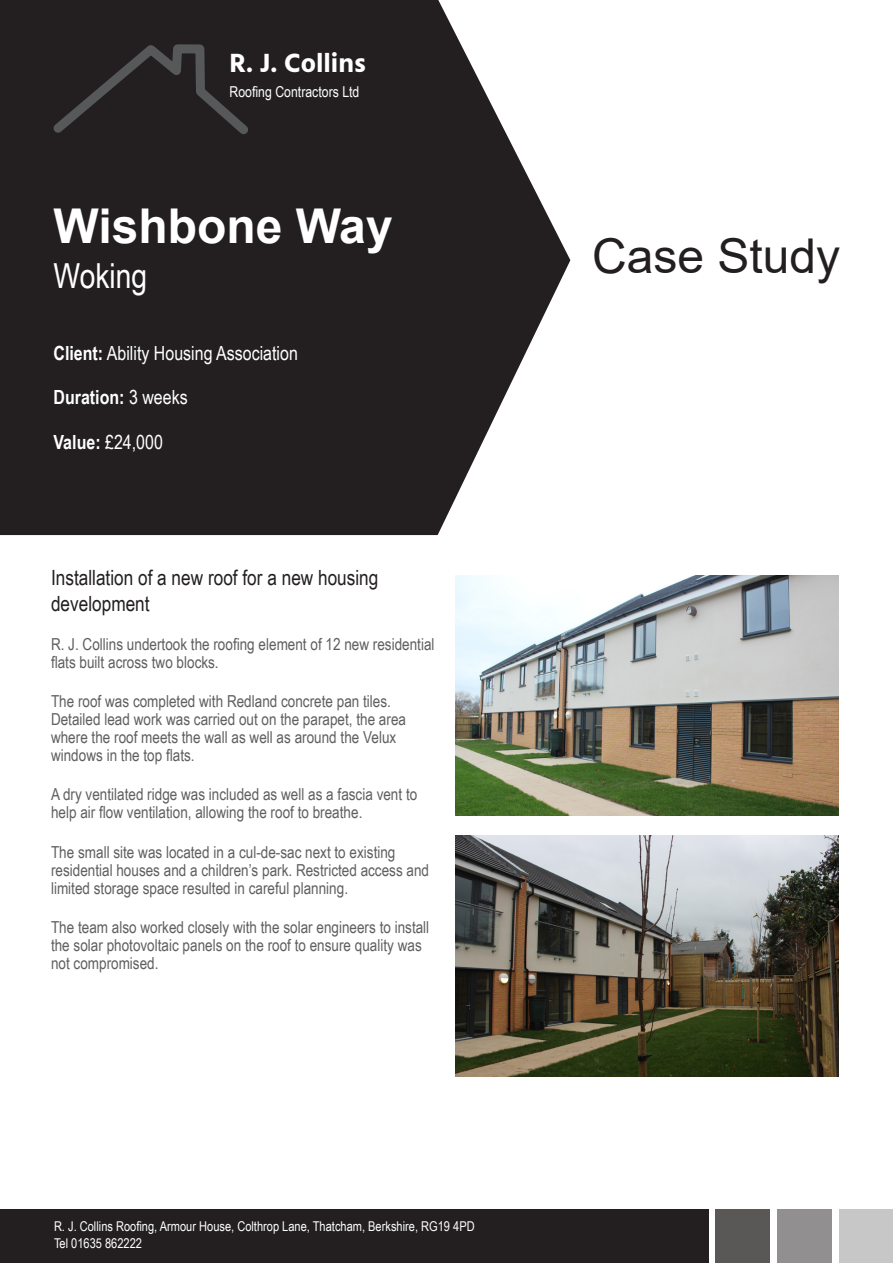
<style>
.page{position:relative;width:893px;height:1263px;background:#fff}
.page>*{position:absolute;margin:0;border:0;box-sizing:border-box;transform-origin:0 0}
.Sub_Heading{font:700 48px "Arial";color:#fff}
.Heading_1{font:48px "Arial";color:#231f20}
.Sub_Heading-2{font:34.5px "Arial Narrow";color:#fff}
.t1{font:700 27px "Hind";color:#fff}
.Answer_Body_Text{font:21px/25.5px "Arial Narrow";color:#231f20}
.Sub_Heading-3{font:19.5px "Arial Narrow";color:#fff}
.Sub_Heading-4{font:700 19.5px "Arial Narrow";color:#fff}
.Answer_Body_Text-2{font:16.5px/18px "Arial Narrow";color:#5f5f62}
.t2{font:15px "Arial Narrow";color:#fff}
.Sub_Heading-5{font:13.5px "Arial Narrow";color:#fff}
.s1{font-weight:700}
.s2{font-weight:400}
</style>
<div class="page">
<svg style="left:0;top:0;width:570px;height:535px;background:#3e3a3b"></svg>
<img style="left:455px;top:575px;width:383px;height:241px">
<img style="left:455px;top:836px;width:383px;height:240px">
<div style="left:0;top:1210px;width:708px;height:53px;background:#231f20"></div>
<div style="left:715px;top:1210px;width:54px;height:53px;background:#5a5757"></div>
<div style="left:777px;top:1210px;width:54px;height:53px;background:#918f8f"></div>
<div style="left:839px;top:1210px;width:54px;height:53px;background:#c8c7c7"></div>
<svg style="left:45px;top:38px;width:211px;height:104px;background:#292627"></svg>
<p class="t1" style="left:230px;top:47px;width:138px">R. J. Collins</p>
<p class="t2" style="left:230px;top:81px;width:131px">Roofing Contractors Ltd</p>
<p class="Sub_Heading" style="left:54px;top:193px;width:341px">Wishbone Way</p>
<p class="Sub_Heading-2" style="left:54px;top:251px;width:95px">Woking</p>
<p class="Sub_Heading-3" style="left:54px;top:338px;width:246px"><span class="s1">Client:</span> Ability Housing Association</p>
<p class="Sub_Heading-4" style="left:54px;top:383px;width:136px">Duration: <span class="s2">3 weeks</span></p>
<p class="Sub_Heading-3" style="left:54px;top:428px;width:111px"><span class="s1">Value:</span> £24,000</p>
<p class="Answer_Body_Text" style="left:51px;top:564px;width:329px">Installation of a new roof for a new housing development</p>
<p class="Answer_Body_Text-2" style="left:51px;top:634px;width:385px">R. J. Collins undertook the roofing element of 12 new residential flats built across two blocks.</p>
<p class="Answer_Body_Text-2" style="left:51px;top:692px;width:356px">The roof was completed with Redland concrete pan tiles.<br>Detailed lead work was carried out on the parapet, the area where the roof meets the wall as well as around the Velux windows in the top flats.</p>
<p class="Answer_Body_Text-2" style="left:51px;top:785px;width:368px">A dry ventilated ridge was included as well as a fascia vent to help air flow ventilation, allowing the roof to breathe.</p>
<p class="Answer_Body_Text-2" style="left:51px;top:842px;width:380px">The small site was located in a cul-de-sac next to existing residential houses and a children’s park. Restricted access and limited storage space resulted in careful planning.</p>
<p class="Answer_Body_Text-2" style="left:51px;top:917px;width:380px">The team also worked closely with the solar engineers to install the solar photovoltaic panels on the roof to ensure quality was not compromised.</p>
<p class="Sub_Heading-5" style="left:54px;top:1217px;width:422px">R. J. Collins Roofing, Armour House, Colthrop Lane, Thatcham, Berkshire, RG19 4PD</p>
<p class="Sub_Heading-5" style="left:54px;top:1234px;width:90px">Tel 01635 862222</p>
<p class="Heading_1" style="left:592px;top:223px;width:250px">Case Study</p>
</div>
